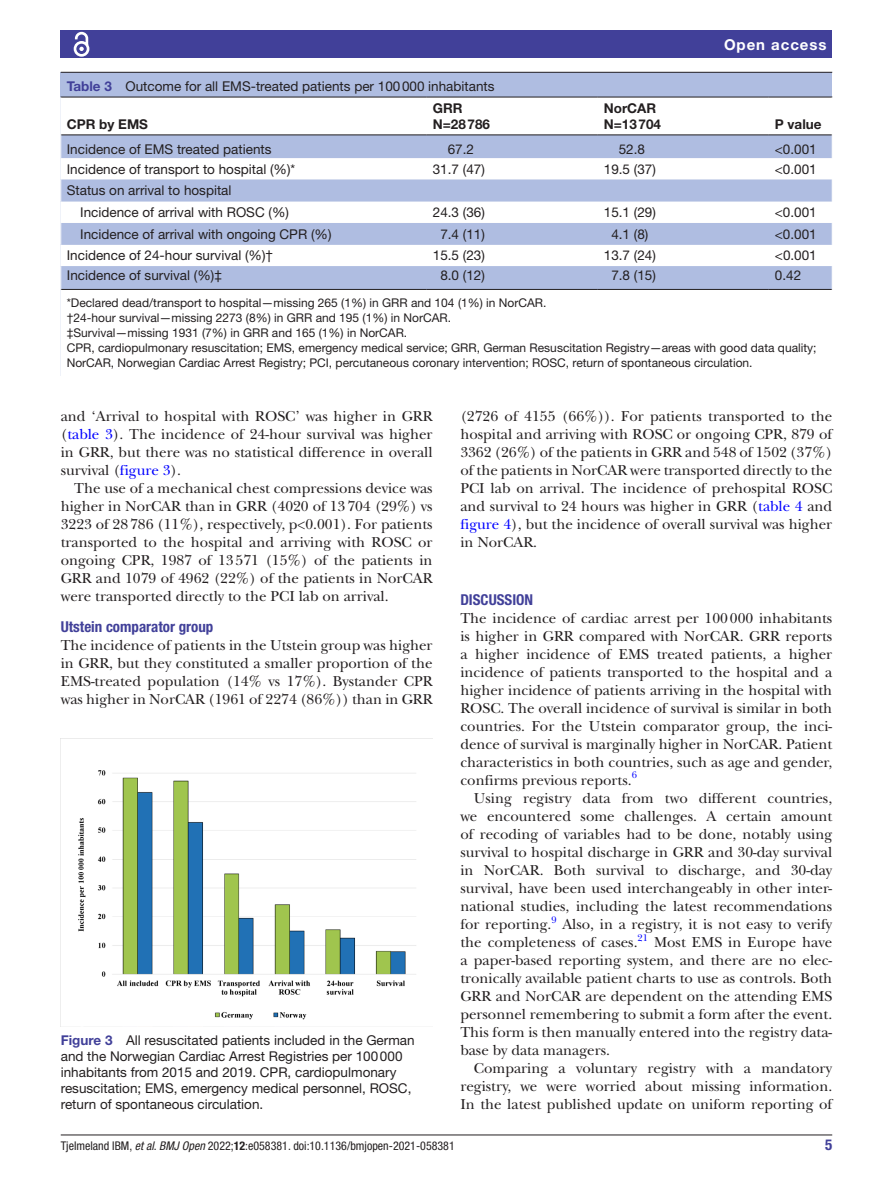
<style>
.page{position:relative;width:893px;height:1191px;background:#fff}
.page>*{position:absolute;margin:0;border:0;box-sizing:border-box;transform-origin:0 0}
.t1{font:15px/18px "New Baskerville";color:#231f20;text-align:justify}
.t2{font:700 condensed 15px "Helvetica Neue LT Std";color:#414099}
.t3{font:700 15px "Helvetica Neue LT Std";letter-spacing:.065em;color:#fff}
.t4{font:13.5px/16.2px "Helvetica Neue LT Std";color:#231f20}
.t5{font:700 13.5px/16.2px "Helvetica Neue LT Std";color:#231f20}
.t6{font:12px/15px "Helvetica Neue LT Std";color:#231f20}
.t7{font:condensed 12px "Helvetica Neue LT Std";color:#231f20}
.t8{font:9.9px "New Baskerville";color:#00f}
.s1{font-weight:700;color:#414099}
.s2{color:#00f}
.s3{font-style:italic}
.s4{font-weight:700}
</style>
<div class="page">
<hr style="left:61px;top:1134px;width:771px;height:1px;background:#231f20">
<div style="left:61px;top:31px;width:771px;height:27px;background:#414099"></div>
<svg style="left:73px;top:31px;width:17px;height:26px"></svg>
<div style="left:61px;top:73px;width:771px;height:303px;background:#afbde1"></div>
<hr style="left:61px;top:72px;width:771px;height:1px;background:#231f20">
<div style="left:61px;top:98px;width:771px;height:278px;background:#fff"></div>
<svg style="left:61px;top:135px;width:771px;height:154px"></svg>
<hr style="left:61px;top:97px;width:366px;height:1px;background:#231f20">
<hr style="left:61px;top:134px;width:366px;height:1px;background:#231f20">
<hr style="left:427px;top:97px;width:171px;height:1px;background:#231f20">
<hr style="left:427px;top:134px;width:171px;height:1px;background:#231f20">
<hr style="left:598px;top:97px;width:171px;height:1px;background:#231f20">
<hr style="left:598px;top:134px;width:171px;height:1px;background:#231f20">
<hr style="left:769px;top:97px;width:63px;height:1px;background:#231f20">
<hr style="left:769px;top:134px;width:63px;height:1px;background:#231f20">
<hr style="left:427px;top:289px;width:171px;height:1px;background:#231f20">
<hr style="left:598px;top:289px;width:171px;height:1px;background:#231f20">
<hr style="left:769px;top:289px;width:63px;height:1px;background:#231f20">
<hr style="left:61px;top:289px;width:366px;height:1px;background:#231f20">
<svg style="left:60px;top:135px;width:1px;height:154px"></svg>
<hr style="left:67px;top:306px;width:765px;height:2px;background:#fff">
<hr style="left:67px;top:321px;width:765px;height:2px;background:#fff">
<hr style="left:67px;top:336px;width:765px;height:2px;background:#fff">
<hr style="left:67px;top:366px;width:765px;height:2px;background:#fff">
<img style="left:78px;top:770px;width:338px;height:250px">
<p class="t4" style="left:67px;top:78px;width:429px"><span class="s1">Table 3</span> Outcome for all EMS-treated patients per 100000 inhabitants</p>
<p class="t5" style="left:67px;top:116px;width:83px">CPR by EMS</p>
<p class="t5" style="left:433px;top:99px;width:59px">GRR<br>N=28786</p>
<p class="t5" style="left:604px;top:99px;width:59px">NorCAR<br>N=13704</p>
<p class="t3" style="left:724px;top:35px;width:104px">Open access</p>
<p class="t5" style="left:775px;top:116px;width:48px">P value</p>
<p class="t4" style="left:67px;top:140px;width:206px">Incidence of EMS treated patients</p>
<p class="t4" style="left:448px;top:140px;width:28px">67.2</p>
<p class="t4" style="left:619px;top:140px;width:28px">52.8</p>
<p class="t4" style="left:775px;top:140px;width:43px">&lt;0.001</p>
<p class="t4" style="left:67px;top:161px;width:230px">Incidence of transport to hospital (%)*</p>
<p class="t4" style="left:433px;top:161px;width:54px">31.7 (47)</p>
<p class="t4" style="left:604px;top:161px;width:54px">19.5 (37)</p>
<p class="t4" style="left:775px;top:161px;width:43px">&lt;0.001</p>
<p class="t4" style="left:80px;top:179px;width:210px;line-height:21.6px;text-indent:-14px">Status on arrival to hospital<br>Incidence of arrival with ROSC (%)</p>
<p class="t4" style="left:433px;top:204px;width:54px">24.3 (36)</p>
<p class="t4" style="left:604px;top:204px;width:54px">15.1 (29)</p>
<p class="t4" style="left:775px;top:204px;width:43px">&lt;0.001</p>
<p class="t4" style="left:80px;top:225px;width:253px">Incidence of arrival with ongoing CPR (%)</p>
<p class="t4" style="left:440px;top:225px;width:46px">7.4 (11)</p>
<p class="t4" style="left:611px;top:225px;width:39px">4.1 (8)</p>
<p class="t4" style="left:775px;top:225px;width:43px">&lt;0.001</p>
<p class="t4" style="left:67px;top:247px;width:208px">Incidence of 24-hour survival (%)†</p>
<p class="t4" style="left:433px;top:247px;width:54px">15.5 (23)</p>
<p class="t4" style="left:604px;top:247px;width:54px">13.7 (24)</p>
<p class="t4" style="left:775px;top:247px;width:43px">&lt;0.001</p>
<p class="t4" style="left:67px;top:267px;width:157px">Incidence of survival (%)‡</p>
<p class="t4" style="left:440px;top:267px;width:46px">8.0 (12)</p>
<p class="t4" style="left:611px;top:267px;width:46px">7.8 (15)</p>
<p class="t4" style="left:775px;top:267px;width:28px">0.42</p>
<p class="t6" style="left:67px;top:295px;width:751px">*Declared dead/transport to hospital—missing 265 (1%) in GRR and 104 (1%) in NorCAR.<br>†24-hour survival—missing 2273 (8%) in GRR and 195 (1%) in NorCAR.<br>‡Survival—missing 1931 (7%) in GRR and 165 (1%) in NorCAR.<br>CPR, cardiopulmonary resuscitation; EMS, emergency medical service; GRR, German Resuscitation Registry—areas with good data quality; NorCAR, Norwegian Cardiac Arrest Registry; PCI, percutaneous coronary intervention; ROSC, return of spontaneous circulation.</p>
<p class="t1" style="left:61px;top:407px;width:373px">and ‘Arrival to hospital with ROSC’ was higher in GRR (<span class="s2">table 3</span>). The incidence of 24-hour survival was higher in GRR, but there was no statistical difference in overall survival (<span class="s2">figure 3</span>).</p>
<p class="t1" style="left:61px;top:479px;width:373px;text-indent:14px">The use of a mechanical chest compressions device was higher in NorCAR than in GRR (4020 of 13704 (29%) vs 3223 of 28786 (11%), respectively, p&lt;0.001). For patients transported to the hospital and arriving with ROSC or ongoing CPR, 1987 of 13571 (15%) of the patients in GRR and 1079 of 4962 (22%) of the patients in NorCAR were transported directly to the PCI lab on arrival.</p>
<p class="t2" style="left:61px;top:618px;width:154px">Utstein comparator group</p>
<p class="t1" style="left:61px;top:636px;width:373px">The incidence of patients in the Utstein group was higher in GRR, but they constituted a smaller proportion of the EMS-treated population (14% vs 17%). Bystander CPR was higher in NorCAR (1961 of 2274 (86%)) than in GRR</p>
<p class="t4" style="left:61px;top:1031px;width:355px"><span class="s1">Figure 3</span> All resuscitated patients included in the German and the Norwegian Cardiac Arrest Registries per 100000 inhabitants from 2015 and 2019. CPR, cardiopulmonary resuscitation; EMS, emergency medical personnel, ROSC, return of spontaneous circulation.</p>
<p class="t1" style="left:460px;top:407px;width:373px">(2726 of 4155 (66%)). For patients transported to the hospital and arriving with ROSC or ongoing CPR, 879 of 3362 (26%) of the patients in GRR and 548 of 1502 (37%) of the patients in NorCAR were transported directly to the PCI lab on arrival. The incidence of prehospital ROSC and survival to 24 hours was higher in GRR (<span class="s2">table 4</span> and <span class="s2">figure 4</span>), but the incidence of overall survival was higher in NorCAR.</p>
<p class="t2" style="left:460px;top:591px;width:74px">DISCUSSION</p>
<p class="t1" style="left:460px;top:609px;width:373px">The incidence of cardiac arrest per 100000 inhabitants is higher in GRR compared with NorCAR. GRR reports a higher incidence of EMS treated patients, a higher incidence of patients transported to the hospital and a higher incidence of patients arriving in the hospital with ROSC. The overall incidence of survival is similar in both countries. For the Utstein comparator group, the inci&shy;dence of survival is marginally higher in NorCAR. Patient characteristics in both countries, such as age and gender, confirms previous reports.</p>
<p class="t8" style="left:632px;top:769px;width:7px">6</p>
<p class="t1" style="left:460px;top:789px;width:373px;text-indent:14px">Using registry data from two different countries, we encountered some challenges. A certain amount of recoding of variables had to be done, notably using survival to hospital discharge in GRR and 30-day survival in NorCAR. Both survival to discharge, and 30-day survival, have been used interchangeably in other inter&shy;national studies, including the latest recommendations for reporting.<sup>9</sup> Also, in a registry, it is not easy to verify the completeness of cases.</p>
<p class="t8" style="left:638px;top:931px;width:12px">21</p>
<p class="t1" style="left:460px;top:933px;width:373px;text-indent:194px">Most EMS in Europe have a paper-based reporting system, and there are no elec&shy;tronically available patient charts to use as controls. Both GRR and NorCAR are dependent on the attending EMS personnel remembering to submit a form after the event.<br>This form is then manually entered into the registry data&shy;base by data managers.</p>
<p class="t1" style="left:460px;top:1059px;width:373px;text-indent:14px">Comparing a voluntary registry with a mandatory registry, we were worried about missing information.<br>In the latest published update on uniform reporting of</p>
<p class="t7" style="left:61px;top:1138px;width:396px">Tjelmeland IBM, <span class="s3">et al</span>. <span class="s3">BMJ Open</span> 2022;<span class="s4">12</span>:e058381. doi:10.1136/bmjopen-2021-058381</p>
<p class="t2" style="left:825px;top:1135px;width:9px">5</p>
</div>
